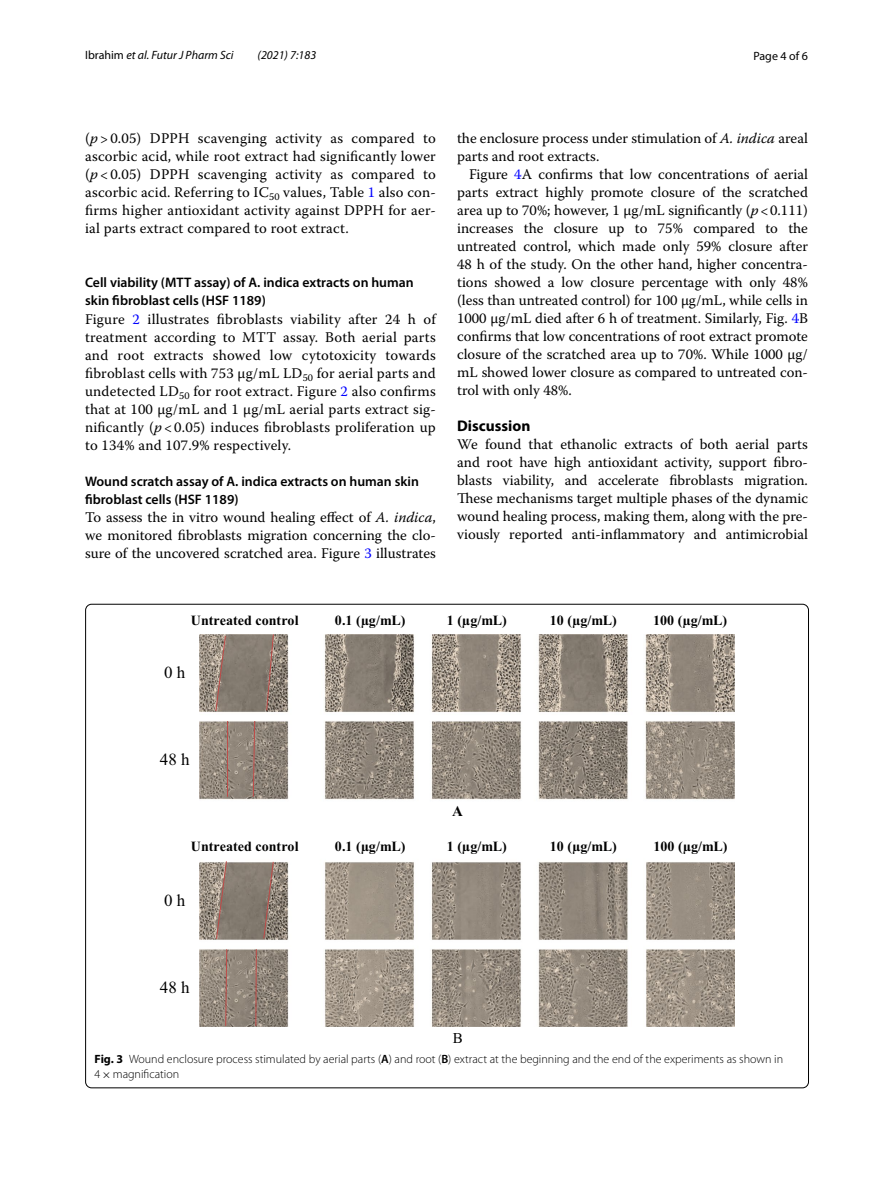
<style>
.page{position:relative;width:893px;height:1187px;background:#fff}
.page>*{position:absolute;margin:0;border:0;box-sizing:border-box;transform-origin:0 0}
.t1{font:16.95px "Times New Roman";letter-spacing:.125em;color:#000}
.t2{font:700 15.45px "Myriad Pro";color:#000}
.t3{font:700 15px "Times New Roman";color:#000}
.t4{font:15px "Times New Roman";color:#000}
.t5{font:14.7px/18px "Warnock Pro";color:#000;text-align:justify}
.t6{font:700 14.1px "Times New Roman";color:#000}
.t7{font:600 13.8px/18px "Myriad Pro";color:#000}
.t8{font:300 12px/15px "Myriad Pro";color:#000}
.t9{font:italic 12px "Myriad Pro";color:#000}
.t10{font:12px "Myriad Pro";color:#000}
.s1{font-style:normal}
.s2{font-style:italic}
.s3{color:#00f}
.s4{font-weight:700}
.s5{font-weight:600}
.s6{font-family:"MTSY";font-weight:400}
</style>
<div class="page">
<img style="left:199px;top:634px;width:535px;height:392px">
<svg style="left:215px;top:634px;width:59px;height:392px"></svg>
<p class="t9" style="left:85px;top:48px;width:150px"><span class="s1">Ibrahim</span> et al. Futur J Pharm Sci</p>
<p class="t9" style="left:258px;top:48px;width:60px">(2021) 7:183</p>
<p class="t10" style="left:753px;top:48px;width:56px">Page 4 of 6</p>
<p class="t5" style="left:85px;top:128px;width:352px">(<span class="s2">p</span> &gt; 0.05) DPPH scavenging activity as compared to ascorbic acid, while root extract had significantly lower (<span class="s2">p</span> &lt; 0.05) DPPH scavenging activity as compared to ascorbic acid. Referring to IC<sub>50</sub> values, Table <span class="s3">1</span> also con&shy;firms higher antioxidant activity against DPPH for aer&shy;ial parts extract compared to root extract.</p>
<p class="t7" style="left:85px;top:273px;width:330px">Cell viability (MTT assay) of A. indica extracts on human skin fibroblast cells (HSF 1189)</p>
<p class="t5" style="left:85px;top:309px;width:352px">Figure <span class="s3">2</span> illustrates fibroblasts viability after 24 h of treatment according to MTT assay. Both aerial parts and root extracts showed low cytotoxicity towards fibroblast cells with 753 µg/mL LD<sub>50</sub> for aerial parts and undetected LD<sub>50</sub> for root extract. Figure <span class="s3">2</span> also confirms that at 100 µg/mL and 1 µg/mL aerial parts extract sig&shy;nificantly (<span class="s2">p</span> &lt; 0.05) induces fibroblasts proliferation up to 134% and 107.9% respectively.</p>
<p class="t7" style="left:85px;top:471px;width:336px">Wound scratch assay of A. indica extracts on human skin fibroblast cells (HSF 1189)</p>
<p class="t5" style="left:85px;top:507px;width:352px">To assess the in vitro wound healing effect of <span class="s2">A. indica</span>, we monitored fibroblasts migration concerning the clo&shy;sure of the uncovered scratched area. Figure <span class="s3">3</span> illustrates</p>
<p class="t5" style="left:457px;top:128px;width:352px">the enclosure process under stimulation of <span class="s2">A. indica</span> areal parts and root extracts.</p>
<p class="t5" style="left:457px;top:164px;width:352px;text-indent:12px">Figure <span class="s3">4</span>A confirms that low concentrations of aerial parts extract highly promote closure of the scratched area up to 70%; however, 1 µg/mL significantly (<span class="s2">p</span>&lt;0.111) increases the closure up to 75% compared to the untreated control, which made only 59% closure after 48 h of the study. On the other hand, higher concentra&shy;tions showed a low closure percentage with only 48% (less than untreated control) for 100 µg/mL, while cells in 1000 µg/mL died after 6 h of treatment. Similarly, Fig. <span class="s3">4</span>B confirms that low concentrations of root extract promote closure of the scratched area up to 70%. While 1000 µg/ mL showed lower closure as compared to untreated con&shy;trol with only 48%.</p>
<p class="t2" style="left:457px;top:415px;width:75px">Discussion</p>
<p class="t5" style="left:457px;top:434px;width:352px">We found that ethanolic extracts of both aerial parts and root have high antioxidant activity, support fibro&shy;blasts viability, and accelerate fibroblasts migration.<br>These mechanisms target multiple phases of the dynamic wound healing process, making them, along with the pre&shy;viously reported anti-inflammatory and antimicrobial</p>
<p class="t6" style="left:191px;top:610px;width:109px">Untreated control</p>
<p class="t6" style="left:335px;top:610px;width:72px">0.1 (µg/mL)</p>
<p class="t6" style="left:447px;top:610px;width:62px">1 (µg/mL)</p>
<p class="t6" style="left:550px;top:610px;width:69px">10 (µg/mL)</p>
<p class="t6" style="left:653px;top:610px;width:76px">100 (µg/mL)</p>
<p class="t1" style="left:164px;top:661px;width:23px">0h</p>
<p class="t1" style="left:160px;top:748px;width:31px">48 h</p>
<p class="t3" style="left:452px;top:800px;width:12px">A</p>
<p class="t6" style="left:191px;top:836px;width:109px">Untreated control</p>
<p class="t6" style="left:335px;top:836px;width:72px">0.1 (µg/mL)</p>
<p class="t6" style="left:447px;top:836px;width:62px">1 (µg/mL)</p>
<p class="t6" style="left:550px;top:836px;width:69px">10 (µg/mL)</p>
<p class="t6" style="left:653px;top:836px;width:76px">100 (µg/mL)</p>
<p class="t1" style="left:164px;top:888px;width:23px">0h</p>
<p class="t1" style="left:160px;top:975px;width:31px">48 h</p>
<p class="t4" style="left:453px;top:1028px;width:12px">B</p>
<p class="t8" style="left:95px;top:1051px;width:690px"><span class="s4">Fig. 3</span> Wound enclosure process stimulated by aerial parts (<span class="s5">A</span>) and root (<span class="s5">B</span>) extract at the beginning and the end of the experiments as shown in<br>4<span class="s6">×</span>magnification</p>
</div>
